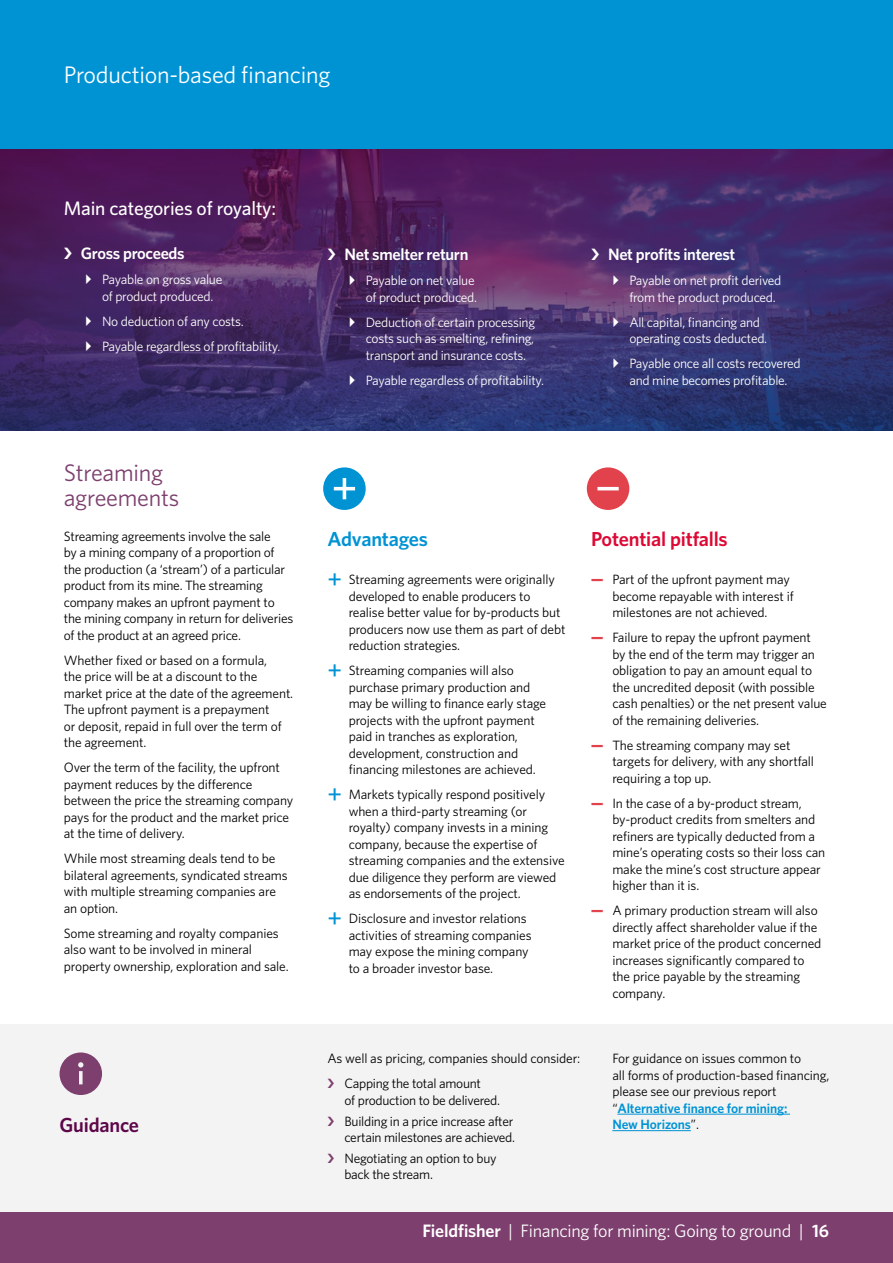
<style>
.page{position:relative;width:893px;height:1263px;background:#fff}
.page>*{position:absolute;margin:0;border:0;box-sizing:border-box;transform-origin:0 0}
.t1{font:24px "Whitney";letter-spacing:-.01em;color:#fff}
.t2{font:24px/25.5px "Whitney";letter-spacing:-.01em;color:#7d3f6e}
.t3{font:600 20.25px "Whitney";letter-spacing:-.01em;color:#dd0935}
.t4{font:600 20.25px "Whitney";letter-spacing:-.01em;color:#0093d4}
.t5{font:600 20.25px "Whitney";letter-spacing:-.01em;color:#5d0749}
.t6{font:500 19.5px "Whitney";letter-spacing:-.01em;color:#fff}
.t7{font:18px "Whitney";letter-spacing:-.015em;color:#fff}
.t8{font:600 16.5px "Whitney";letter-spacing:-.02em;color:#fff}
.t9{font:13.5px/16.5px "Whitney";letter-spacing:-.01em;color:#000}
.t10{font:13.5px/16.5px "Whitney";letter-spacing:-.02em;color:#fff}
.t11{font:600 13.5px "Whitney";letter-spacing:-.01em;color:#0093d4}
.s1{font-weight:500;font-size:25.5px;color:#0093d4}
.s2{font-weight:900;color:#e2424b}
.s3{font-weight:600;color:#0093d4}
.s4{font-weight:400;color:#000}
.s5{font-weight:600}
</style>
<div class="page">
<div style="left:0;top:1024px;width:893px;height:217px;background:#f3f3f3"></div>
<img style="left:0;top:149px;width:893px;height:282px">
<div style="left:0;top:0;width:893px;height:149px;background:#0093d4"></div>
<svg style="left:323px;top:467px;width:43px;height:43px"></svg>
<svg style="left:587px;top:467px;width:42px;height:43px"></svg>
<hr style="left:617px;top:1114px;width:173px;height:1px;background:#0093d4">
<hr style="left:612px;top:1130px;width:79px;height:1px;background:#0093d4">
<svg style="left:60px;top:1052px;width:42px;height:43px"></svg>
<div style="left:0;top:1212px;width:893px;height:51px;background:#7d3f6e"></div>
<svg style="left:64px;top:247px;width:8px;height:12px"></svg>
<svg style="left:86px;top:274px;width:5px;height:10px"></svg>
<svg style="left:86px;top:316px;width:5px;height:10px"></svg>
<svg style="left:86px;top:341px;width:5px;height:10px"></svg>
<svg style="left:591px;top:249px;width:8px;height:11px"></svg>
<svg style="left:613px;top:275px;width:5px;height:10px"></svg>
<svg style="left:613px;top:317px;width:5px;height:10px"></svg>
<svg style="left:613px;top:358px;width:5px;height:10px"></svg>
<svg style="left:328px;top:249px;width:7px;height:11px"></svg>
<svg style="left:350px;top:275px;width:5px;height:10px"></svg>
<svg style="left:350px;top:317px;width:5px;height:10px"></svg>
<svg style="left:350px;top:375px;width:5px;height:10px"></svg>
<h1 class="t1" style="left:64px;top:59px;width:268px">Production-based financing</h1>
<h3 class="t6" style="left:64px;top:196px;width:214px">Main categories of royalty:</h3>
<p class="t8" style="left:81px;top:242px;width:105px">Gross proceeds</p>
<p class="t10" style="left:102px;top:271px;width:122px">Payable on gross value of product produced.</p>
<p class="t10" style="left:102px;top:308px;width:180px;line-height:25px">No deduction of any costs.<br>Payable regardless of profitability.</p>
<h1 class="t2" style="left:64px;top:459px;width:117px">Streaming agreements</h1>
<p class="t9" style="left:64px;top:528px;width:231px">Streaming agreements involve the sale<br>by a mining company of a proportion of the production (a ‘stream’) of a particular product from its mine. The streaming company makes an upfront payment to the mining company in return for deliveries of the product at an agreed price.</p>
<p class="t9" style="left:64px;top:652px;width:231px">Whether fixed or based on a formula,<br>the price will be at a discount to the market price at the date of the agreement.<br>The upfront payment is a prepayment<br>or deposit, repaid in full over the term of the agreement.</p>
<p class="t9" style="left:64px;top:759px;width:231px">Over the term of the facility, the upfront payment reduces by the difference between the price the streaming company pays for the product and the market price at the time of delivery.</p>
<p class="t9" style="left:64px;top:850px;width:225px">While most streaming deals tend to be bilateral agreements, syndicated streams with multiple streaming companies are an option.</p>
<p class="t9" style="left:64px;top:925px;width:226px">Some streaming and royalty companies also want to be involved in mineral property ownership, exploration and sale.</p>
<p class="t8" style="left:344px;top:243px;width:126px">Net smelter return</p>
<p class="t10" style="left:366px;top:272px;width:113px">Payable on net value of product produced.</p>
<p class="t10" style="left:366px;top:313px;width:171px;text-align:justify">Deduction of certain processing costs such as smelting, refining, transport and insurance costs.</p>
<p class="t10" style="left:366px;top:371px;width:180px">Payable regardless of profitability.</p>
<p class="t8" style="left:608px;top:243px;width:129px">Net profits interest</p>
<p class="t10" style="left:629px;top:272px;width:154px">Payable on net profit derived from the product produced.</p>
<p class="t10" style="left:629px;top:313px;width:139px">All capital, financing and operating costs deducted.</p>
<p class="t10" style="left:629px;top:355px;width:173px">Payable once all costs recovered and mine becomes profitable.</p>
<h2 class="t4" style="left:327px;top:526px;width:102px">Advantages</h2>
<p class="t9" style="left:349px;top:571px;width:218px;text-indent:-21px"><span class="s1">+</span> Streaming agreements were originally developed to enable producers to realise better value for by-products but producers now use them as part of debt reduction strategies.</p>
<p class="t9" style="left:349px;top:662px;width:199px;text-indent:-21px"><span class="s1">+</span> Streaming companies will also purchase primary production and may be willing to finance early stage projects with the upfront payment paid in tranches as exploration, development, construction and financing milestones are achieved.</p>
<p class="t9" style="left:349px;top:786px;width:217px;text-indent:-21px"><span class="s1">+</span> Markets typically respond positively when a third-party streaming (or royalty) company invests in a mining company, because the expertise of streaming companies and the extensive due diligence they perform are viewed as endorsements of the project.</p>
<p class="t9" style="left:349px;top:910px;width:184px;text-indent:-21px"><span class="s1">+</span> Disclosure and investor relations activities of streaming companies may expose the mining company to a broader investor base.</p>
<h2 class="t3" style="left:591px;top:526px;width:138px">Potential pitfalls</h2>
<p class="t9" style="left:612px;top:571px;width:183px;text-indent:-21px"><span class="s2">—</span> Part of the upfront payment may become repayable with interest if milestones are not achieved.</p>
<p class="t9" style="left:612px;top:629px;width:216px;text-indent:-21px"><span class="s2">—</span> Failure to repay the upfront payment by the end of the term may trigger an obligation to pay an amount equal to the uncredited deposit (with possible cash penalties) or the net present value of the remaining deliveries.</p>
<p class="t9" style="left:612px;top:736px;width:203px;text-indent:-21px"><span class="s2">—</span> The streaming company may set targets for delivery, with any shortfall requiring a top up.</p>
<p class="t9" style="left:612px;top:794px;width:214px;text-indent:-21px"><span class="s2">—</span> In the case of a by-product stream, by-product credits from smelters and refiners are typically deducted from a mine’s operating costs so their loss can make the mine’s cost structure appear higher than it is.</p>
<p class="t9" style="left:612px;top:902px;width:211px;text-indent:-21px"><span class="s2">—</span> A primary production stream will also directly affect shareholder value if the market price of the product concerned increases significantly compared to the price payable by the streaming company.</p>
<p class="t9" style="left:344px;top:1046px;width:237px;line-height:25px;text-indent:-17px">As well as pricing, companies should consider:<br>Capping the total amount</p>
<p class="t9" style="left:344px;top:1089px;width:170px;line-height:20.7px">of production to be delivered.<br>Building in a price increase after</p>
<p class="t9" style="left:344px;top:1127px;width:172px;line-height:20.7px">certain milestones are achieved.<br>Negotiating an option to buy</p>
<p class="t9" style="left:344px;top:1166px;width:90px">back the stream.</p>
<p class="t9" style="left:612px;top:1050px;width:219px">For guidance on issues common to<br>all forms of production-based financing, please see our previous report “<span class="s3">Alternative finance for mining:</span></p>
<h2 class="t5" style="left:60px;top:1111px;width:81px">Guidance</h2>
<p class="t11" style="left:612px;top:1115px;width:88px">New Horizons<span class="s4">”.</span></p>
<h3 class="t7" style="left:422px;top:1219px;width:408px"><span class="s5">Fieldfisher</span> | Financing for mining: Going to ground | <span class="s5">16</span></h3>
</div>
